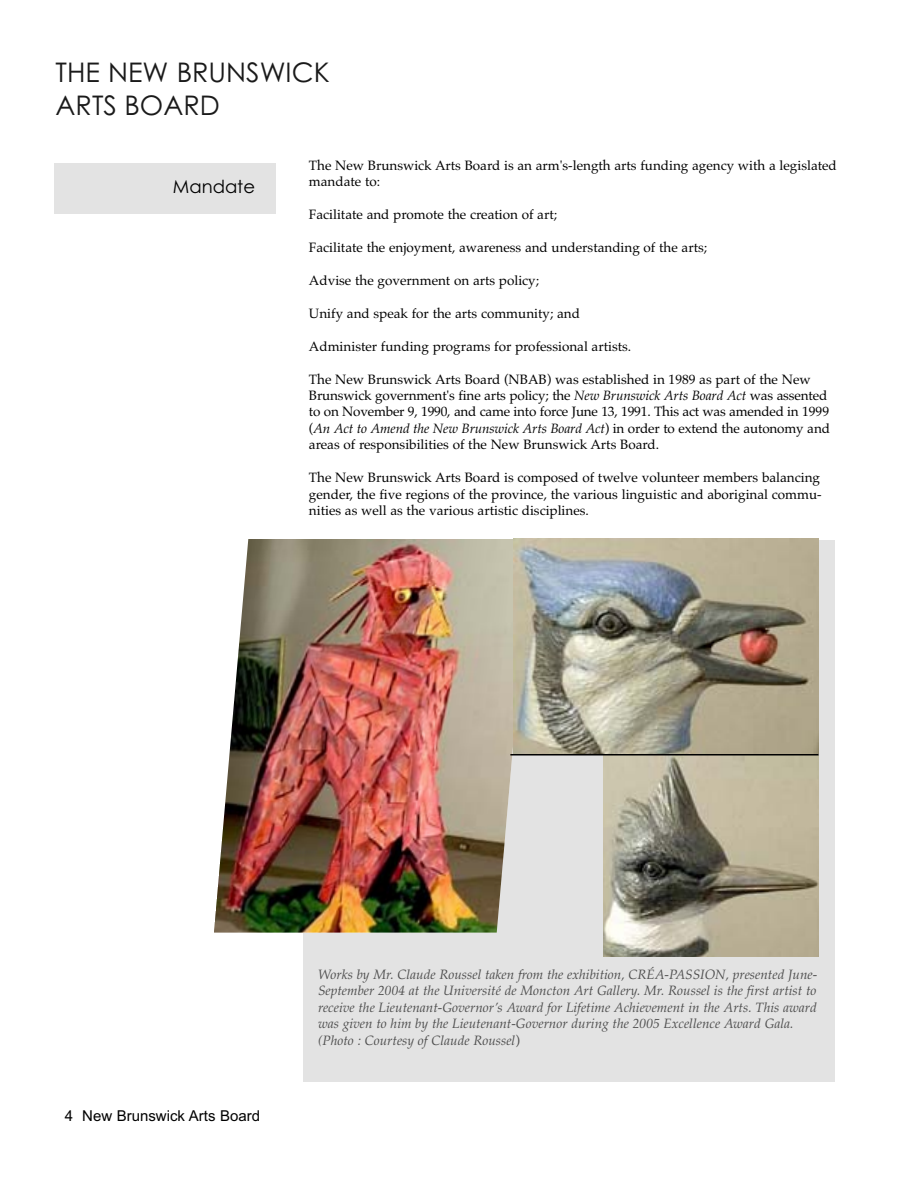
<style>
.page{position:relative;width:918px;height:1188px;background:#fff}
.page>*{position:absolute;margin:0;border:0;box-sizing:border-box;transform-origin:0 0}
.t1{font:27px/32.4px "Century Gothic";color:#1a1a1a}
.t2{font:18px "Century Gothic";color:#000}
.t3{font:15px "Arial";color:#000}
.t4{font:13.5px/16.5px "Palatino";color:#000}
.t5{font:italic 13.5px/16.5px "Palatino";color:#4d4d4d}
.s1{font-style:italic}
.s2{font-style:normal}
</style>
<div class="page">
<div style="left:303px;top:540px;width:531px;height:541px;background:#e3e3e3"></div>
<div style="left:54px;top:163px;width:221px;height:51px;background:#e3e3e3"></div>
<img style="left:214px;top:539px;width:317px;height:394px">
<img style="left:603px;top:756px;width:216px;height:200px">
<hr style="left:510px;top:754px;width:309px;height:2px;background:#000">
<img style="left:513px;top:538px;width:305px;height:215px">
<h1 class="t1" style="left:56px;top:59px;width:276px">THE NEW BRUNSWICK<br>ARTS BOARD</h1>
<h2 class="t2" style="left:173px;top:180px;width:84px">Mandate</h2>
<p class="t4" style="left:309px;top:158px;width:529px">The New Brunswick Arts Board is an arm's-length arts funding agency with a legislated mandate to:</p>
<p class="t4" style="left:309px;top:208px;width:250px">Facilitate and promote the creation of art;</p>
<p class="t4" style="left:309px;top:241px;width:400px">Facilitate the enjoyment, awareness and understanding of the arts;</p>
<p class="t4" style="left:309px;top:274px;width:232px">Advise the government on arts policy;</p>
<p class="t4" style="left:309px;top:306px;width:273px">Unify and speak for the arts community; and</p>
<p class="t4" style="left:309px;top:339px;width:324px">Administer funding programs for professional artists.</p>
<p class="t4" style="left:309px;top:372px;width:523px">The New Brunswick Arts Board (NBAB) was established in 1989 as part of the New Brunswick government's fine arts policy; the <span class="s1">New Brunswick Arts Board Act</span> was assented to on November 9, 1990, and came into force June 13, 1991. This act was amended in 1999 (<span class="s1">An Act to Amend the New Brunswick Arts Board Act</span>) in order to extend the autonomy and areas of responsibilities of the New Brunswick Arts Board.</p>
<p class="t4" style="left:309px;top:471px;width:514px;text-align:justify">The New Brunswick Arts Board is composed of twelve volunteer members balancing gender, the five regions of the province, the various linguistic and aboriginal commu&shy;nities as well as the various artistic disciplines.</p>
<p class="t3" style="left:65px;top:1110px;width:197px">4 New Brunswick Arts Board</p>
<p class="t5" style="left:318px;top:967px;width:501px">Works by Mr. Claude Roussel taken from the exhibition, CRÉA-PASSION, presented June-September 2004 at the Université de Moncton Art Gallery. Mr. Roussel is the first artist to receive the Lieutenant-Governor’s Award for Lifetime Achievement in the Arts. This award was given to him by the Lieutenant-Governor during the 2005 Excellence Award Gala. (Photo : Courtesy of Claude Roussel<span class="s2">)</span></p>
</div>
